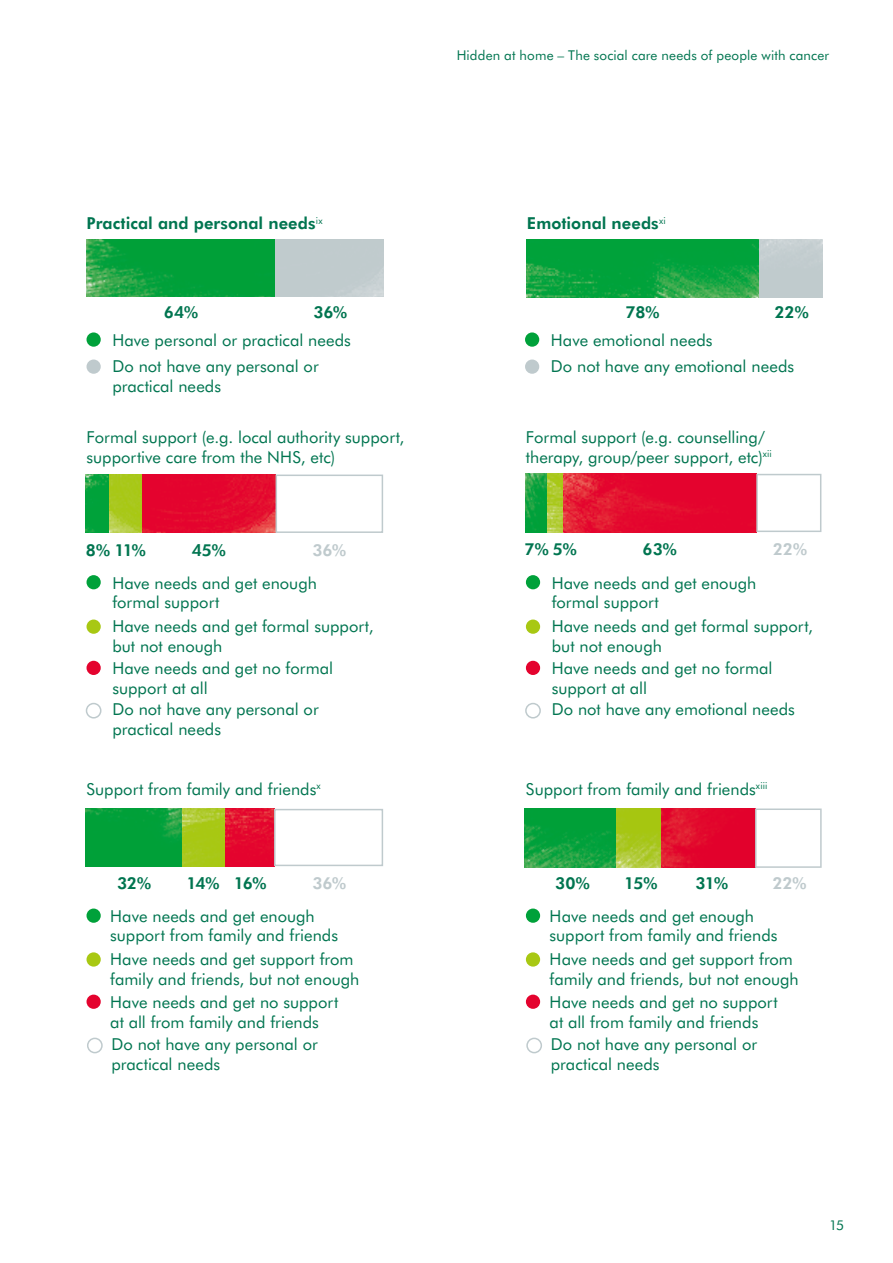
<style>
.page{position:relative;width:893px;height:1263px;background:#fff}
.page>*{position:absolute;margin:0;border:0;box-sizing:border-box;transform-origin:0 0}
.t1{font:16.5px/19.5px "Futura BT";color:#007550}
.t2{font:800 16.5px "Futura BT";letter-spacing:.005em;color:#007550}
.t3{font:800 16.5px "Futura BT";letter-spacing:-.005em;color:#bfcacd}
.t4{font:13.5px "Futura BT";letter-spacing:.01em;color:#007550}
</style>
<div class="page">
<img style="left:87px;top:240px;width:296px;height:57px">
<div style="left:87px;top:332px;width:14px;height:15px;background:#00a13a;border-radius:50%"></div>
<div style="left:87px;top:359px;width:14px;height:15px;background:#bfcacd;border-radius:50%"></div>
<img style="left:85px;top:475px;width:25px;height:58px">
<img style="left:110px;top:475px;width:166px;height:58px">
<div style="left:276px;top:475px;width:107px;height:58px;border:2px solid #bfcacd"></div>
<div style="left:87px;top:575px;width:14px;height:14px;background:#00a13a;border-radius:50%"></div>
<div style="left:87px;top:661px;width:14px;height:14px;background:#e4032e;border-radius:50%"></div>
<div style="left:87px;top:619px;width:14px;height:15px;background:#a8c813;border-radius:50%"></div>
<div style="left:86px;top:703px;width:15px;height:15px;border:2px solid #bfcacd;border-radius:50%"></div>
<div style="left:526px;top:575px;width:14px;height:14px;background:#00a13a;border-radius:50%"></div>
<div style="left:526px;top:661px;width:14px;height:14px;background:#e4032e;border-radius:50%"></div>
<div style="left:526px;top:619px;width:14px;height:15px;background:#a8c813;border-radius:50%"></div>
<div style="left:525px;top:703px;width:16px;height:15px;border:2px solid #bfcacd;border-radius:50%"></div>
<img style="left:526px;top:474px;width:37px;height:58px">
<img style="left:563px;top:474px;width:193px;height:58px">
<svg style="left:756px;top:474px;width:65px;height:58px"></svg>
<img style="left:85px;top:809px;width:189px;height:57px">
<div style="left:274px;top:809px;width:109px;height:57px;border:2px solid #bfcacd"></div>
<div style="left:87px;top:908px;width:14px;height:15px;background:#00a13a;border-radius:50%"></div>
<div style="left:87px;top:994px;width:14px;height:15px;background:#e4032e;border-radius:50%"></div>
<div style="left:87px;top:952px;width:14px;height:14px;background:#a8c813;border-radius:50%"></div>
<div style="left:87px;top:1038px;width:16px;height:15px;border:2px solid #bfcacd;border-radius:50%"></div>
<div style="left:526px;top:908px;width:14px;height:15px;background:#00a13a;border-radius:50%"></div>
<div style="left:526px;top:994px;width:14px;height:15px;background:#e4032e;border-radius:50%"></div>
<div style="left:526px;top:952px;width:14px;height:14px;background:#a8c813;border-radius:50%"></div>
<div style="left:526px;top:1038px;width:16px;height:15px;border:2px solid #bfcacd;border-radius:50%"></div>
<img style="left:525px;top:808px;width:230px;height:60px">
<svg style="left:755px;top:808px;width:67px;height:60px"></svg>
<div style="left:525px;top:332px;width:14px;height:15px;background:#00a13a;border-radius:50%"></div>
<div style="left:525px;top:359px;width:14px;height:15px;background:#bfcacd;border-radius:50%"></div>
<img style="left:527px;top:240px;width:295px;height:58px">
<p class="t4" style="left:457px;top:47px;width:374px">Hidden at home – The social care needs of people with cancer</p>
<p class="t2" style="left:87px;top:213px;width:238px">Practical and personal needs<sup>ix</sup></p>
<p class="t2" style="left:527px;top:213px;width:141px">Emotional needs<sup>xi</sup></p>
<p class="t2" style="left:164px;top:303px;width:36px">64%</p>
<p class="t2" style="left:314px;top:303px;width:35px">36%</p>
<p class="t1" style="left:112px;top:327px;width:240px;line-height:26.2px">Have personal or practical needs<br>Do not have any personal or</p>
<p class="t1" style="left:112px;top:376px;width:110px">practical needs</p>
<p class="t2" style="left:626px;top:302px;width:35px">78%</p>
<p class="t2" style="left:774px;top:302px;width:36px">22%</p>
<p class="t1" style="left:551px;top:327px;width:245px;line-height:26.2px">Have emotional needs<br>Do not have any emotional needs</p>
<p class="t1" style="left:87px;top:427px;width:319px">Formal support (e.g. local authority support, supportive care from the NHS, etc)</p>
<p class="t1" style="left:526px;top:427px;width:248px">Formal support (e.g. counselling/ therapy, group/peer support, etc)<sup>xii</sup></p>
<p class="t2" style="left:86px;top:540px;width:61px">8% 11%</p>
<p class="t2" style="left:192px;top:540px;width:36px">45%</p>
<p class="t3" style="left:312px;top:540px;width:35px">36%</p>
<p class="t1" style="left:112px;top:573px;width:206px">Have needs and get enough formal support</p>
<p class="t2" style="left:524px;top:539px;width:54px">7% 5%</p>
<p class="t2" style="left:643px;top:539px;width:36px">63%</p>
<p class="t3" style="left:773px;top:539px;width:36px">22%</p>
<p class="t1" style="left:552px;top:573px;width:206px">Have needs and get enough formal support</p>
<p class="t1" style="left:112px;top:616px;width:263px">Have needs and get formal support, but not enough</p>
<p class="t1" style="left:552px;top:616px;width:263px">Have needs and get formal support, but not enough</p>
<p class="t1" style="left:112px;top:658px;width:222px">Have needs and get no formal support at all</p>
<p class="t1" style="left:552px;top:658px;width:222px">Have needs and get no formal support at all</p>
<p class="t1" style="left:112px;top:700px;width:208px">Do not have any personal or practical needs</p>
<p class="t1" style="left:552px;top:700px;width:245px">Do not have any emotional needs</p>
<p class="t1" style="left:87px;top:779px;width:236px">Support from family and friends<sup>x</sup></p>
<p class="t1" style="left:526px;top:779px;width:243px">Support from family and friends<sup>xiii</sup></p>
<p class="t2" style="left:117px;top:873px;width:36px">32%</p>
<p class="t2" style="left:187px;top:873px;width:81px">14% 16%</p>
<p class="t3" style="left:312px;top:873px;width:35px">36%</p>
<p class="t1" style="left:110px;top:906px;width:229px">Have needs and get enough support from family and friends</p>
<p class="t2" style="left:555px;top:873px;width:36px">30%</p>
<p class="t2" style="left:624px;top:873px;width:35px">15%</p>
<p class="t2" style="left:695px;top:873px;width:34px">31%</p>
<p class="t3" style="left:772px;top:873px;width:36px">22%</p>
<p class="t1" style="left:550px;top:906px;width:229px">Have needs and get enough support from family and friends</p>
<p class="t1" style="left:110px;top:949px;width:251px">Have needs and get support from family and friends, but not enough</p>
<p class="t1" style="left:550px;top:949px;width:251px">Have needs and get support from family and friends, but not enough</p>
<p class="t1" style="left:110px;top:992px;width:230px">Have needs and get no support at all from family and friends</p>
<p class="t1" style="left:550px;top:992px;width:230px">Have needs and get no support at all from family and friends</p>
<p class="t1" style="left:111px;top:1034px;width:208px">Do not have any personal or practical needs</p>
<p class="t1" style="left:551px;top:1034px;width:208px">Do not have any personal or practical needs</p>
<p class="t4" style="left:829px;top:1217px;width:17px">15</p>
</div>
